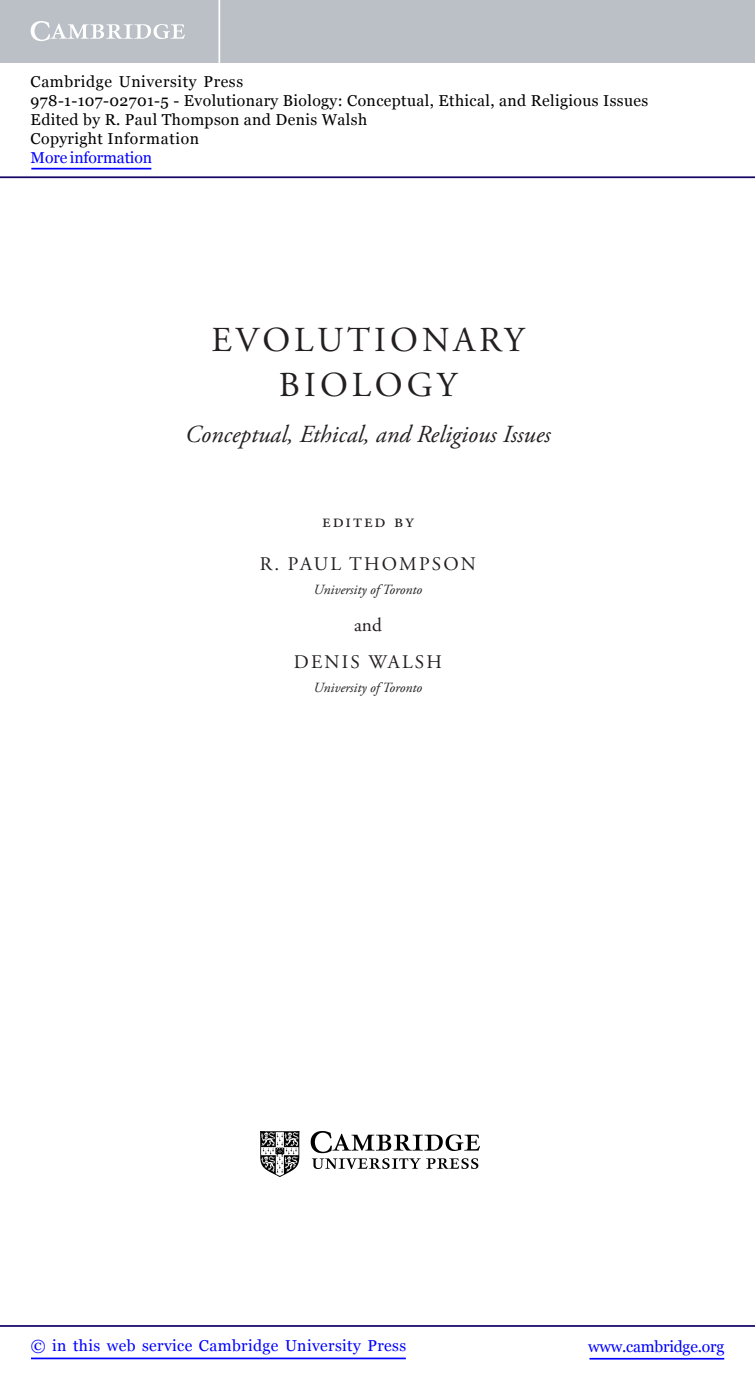
<style>
.page{position:relative;width:755px;height:1385px;background:#fff}
.page>*{position:absolute;margin:0;border:0;box-sizing:border-box;transform-origin:0 0}
.t1{font:35px/45.5px "Adobe Garamond Pro";letter-spacing:.115em;color:#231f20;text-align:center}
.t2{font:italic 24.5px "Adobe Garamond Pro";color:#231f20}
.t3{font:19.25px/36.8px "Adobe Garamond Pro";letter-spacing:.115em;color:#231f20;text-align:center}
.t4{font:15.75px/18.9px "Georgia";letter-spacing:.025em;color:#000}
.t5{font:15.75px "Georgia";letter-spacing:.025em;color:#00f}
.t6{font:15.75px "Georgia";letter-spacing:-.015em;color:#00f}
.t7{font:15.75px "Georgia";letter-spacing:-.01em;color:#00f}
.t8{font:italic 14px "Adobe Garamond Pro";color:#231f20}
</style>
<div class="page">
<img style="left:260px;top:1132px;width:219px;height:45px">
<hr style="left:589px;top:1358px;width:134px;height:1px;background:#00f">
<hr style="left:0;top:1325px;width:754px;height:2px;background:#150666">
<hr style="left:31px;top:1357px;width:374px;height:2px;background:#00f">
<div style="left:0;top:0;width:754px;height:63px;background:#bac0c6"></div>
<svg style="left:31px;top:21px;width:154px;height:20px"></svg>
<hr style="left:218px;top:0;width:2px;height:63px;background:#fff">
<hr style="left:0;top:176px;width:754px;height:2px;background:#150666">
<hr style="left:31px;top:168px;width:120px;height:1px;background:#00f">
<p class="t4" style="left:31px;top:72px;width:618px">Cambridge University Press<br>978-1-107-02701-5 - Evolutionary Biology: Conceptual, Ethical, and Religious Issues Edited by R. Paul Thompson and Denis Walsh<br>Copyright Information</p>
<p class="t7" style="left:31px;top:148px;width:123px">More information</p>
<h1 class="t1" style="left:211px;top:320px;width:314px">EVOLUTIONARY<br>BIOLOGY</h1>
<h2 class="t2" style="left:185px;top:424px;width:366px">Conceptual, Ethical, and Religious Issues</h2>
<p class="t3" style="left:322px;top:504px;width:93px">edited by</p>
<p class="t3" style="left:260px;top:547px;width:217px">R. PAUL THOMPSON</p>
<p class="t8" style="left:313px;top:584px;width:110px">University of Toronto</p>
<p class="t3" style="left:294px;top:608px;width:150px">and<br>DENIS WALSH</p>
<p class="t8" style="left:313px;top:682px;width:110px">University of Toronto</p>
<p class="t5" style="left:31px;top:1337px;width:376px">© in this web service Cambridge University Press</p>
<p class="t6" style="left:587px;top:1337px;width:137px">www.cambridge.org</p>
</div>
